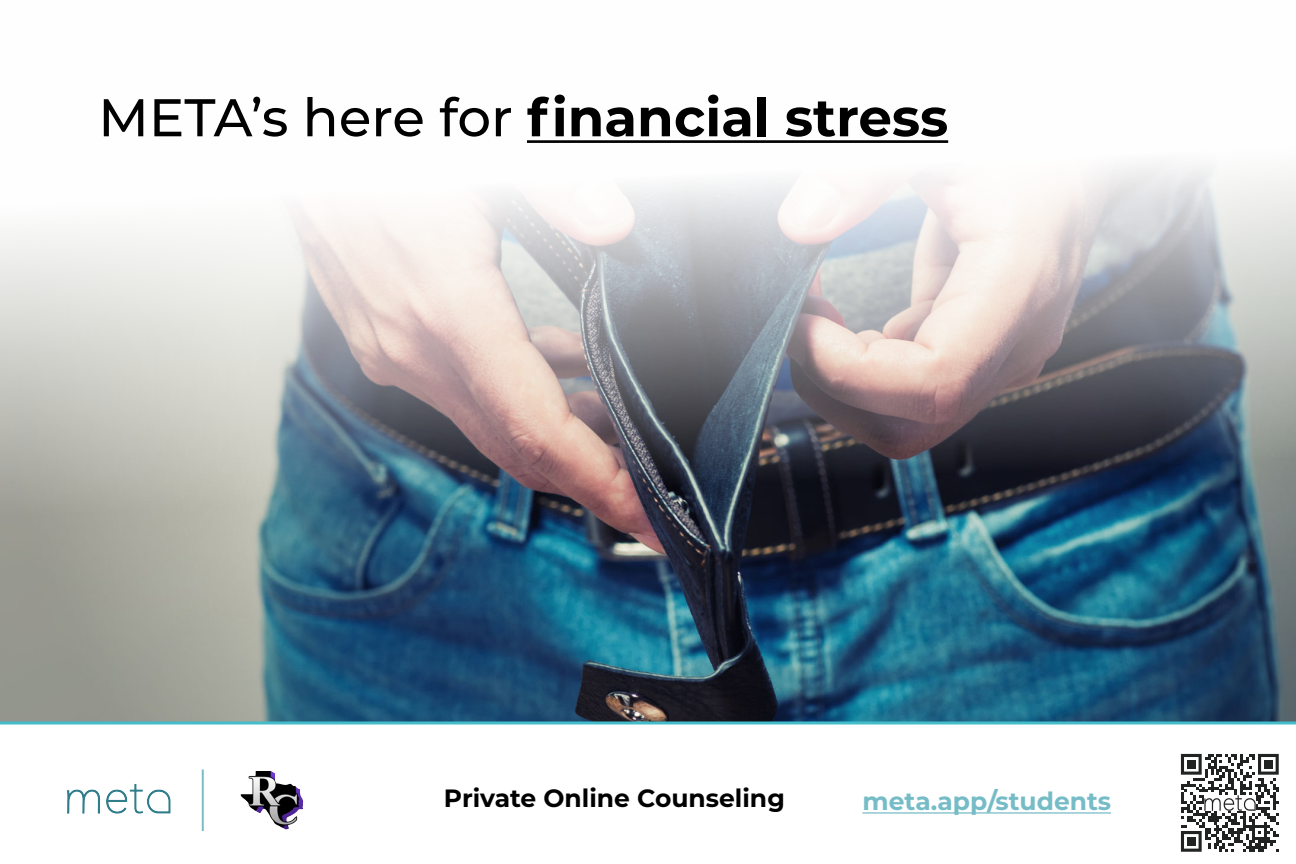
<style>
.page{position:relative;width:1296px;height:864px;background:#fff}
.page>*{position:absolute;margin:0;border:0;box-sizing:border-box;transform-origin:0 0}
.t1{font:700 53px "Montserrat";color:#000}
.t2{font:700 25px "Montserrat";color:#000}
.t3{font:700 25px "Montserrat";color:#76bcc6}
.s1{font-weight:500}
</style>
<div class="page">
<hr style="left:202px;top:770px;width:2px;height:61px;background:#78bdc7">
<hr style="left:862px;top:812px;width:249px;height:2px;background:#76bcc6">
<svg style="left:1181px;top:754px;width:98px;height:98px"></svg>
<div style="left:1187px;top:760px;width:9px;height:9px;background:#212222"></div>
<div style="left:1264px;top:760px;width:9px;height:9px;background:#212222"></div>
<div style="left:1187px;top:837px;width:9px;height:9px;background:#212222"></div>
<img style="left:1205px;top:796px;width:50px;height:14px">
<img style="left:240px;top:771px;width:64px;height:59px">
<img style="left:67px;top:784px;width:104px;height:30px">
<img style="left:0;top:140px;width:1296px;height:582px">
<hr style="left:527px;top:140px;width:421px;height:3px;background:#000">
<hr style="left:0;top:722px;width:1296px;height:2px;background:#45bcca">
<p class="t1" style="left:98px;top:79px;width:851px"><span class="s1">META’s here for</span> financial stress</p>
<p class="t2" style="left:444px;top:780px;width:342px">Private Online Counseling</p>
<p class="t3" style="left:862px;top:784px;width:250px">meta.app/students</p>
</div>
